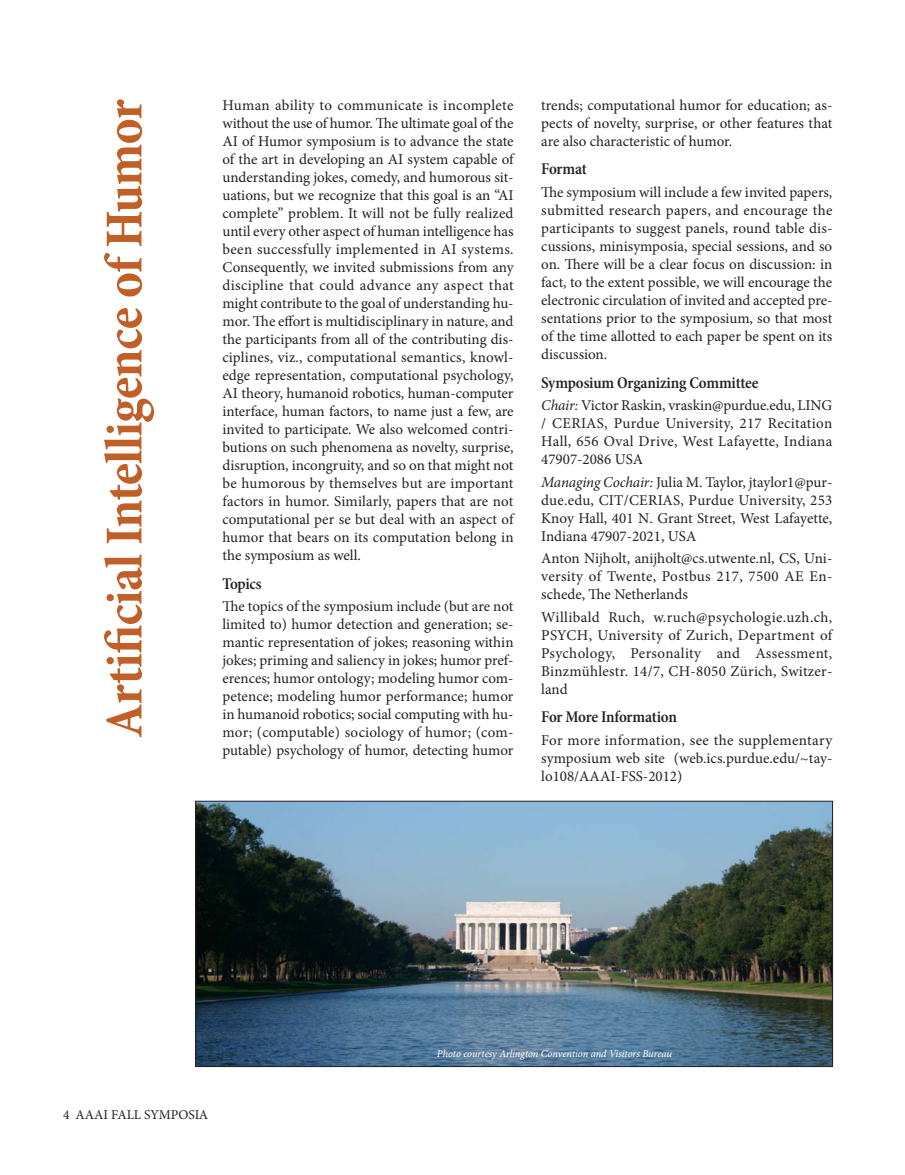
<style>
.page{position:relative;width:905px;height:1175px;background:#fff}
.page>*{position:absolute;margin:0;border:0;box-sizing:border-box;transform-origin:0 0}
.t1{font:700 condensed 54px "Minion Pro";letter-spacing:-.015em;color:#c06028}
.t2{font:600 condensed 16.5px "Minion Pro";letter-spacing:-.01em;color:#231f20}
.t3{font:15px/18px "Minion Pro";color:#231f20;text-align:justify}
.t4{font:13.5px "Minion Pro";color:#231f20}
.t5{font:italic 10.5px "Minion Pro";letter-spacing:-.01em;color:#fff}
.s1{font-style:italic}
</style>
<div class="page">
<img style="left:197px;top:803px;width:634px;height:261px">
<div style="left:195px;top:801px;width:638px;height:265px;border:1px solid #231f20"></div>
<h1 class="t1" style="left:102px;top:738px;width:640px;rotate:-90deg">Artificial Intelligence of Humor</h1>
<p class="t3" style="left:222px;top:97px;width:293px">Human ability to communicate is incomplete without the use of humor. The ultimate goal of the AI of Humor symposium is to advance the state of the art in developing an AI system capable of understanding jokes, comedy, and humorous sit&shy;uations, but we recognize that this goal is an “AI complete” problem. It will not be fully realized until every other aspect of human intelligence has been successfully implemented in AI systems.<br>Consequently, we invited submissions from any discipline that could advance any aspect that might contribute to the goal of understanding hu&shy;mor. The effort is multidisciplinary in nature, and the participants from all of the contributing dis&shy;ciplines, viz., computational semantics, knowl&shy;edge representation, computational psychology, AI theory, humanoid robotics, human-computer interface, human factors, to name just a few, are invited to participate. We also welcomed contri&shy;butions on such phenomena as novelty, surprise, disruption, incongruity, and so on that might not be humorous by themselves but are important factors in humor. Similarly, papers that are not computational per se but deal with an aspect of humor that bears on its computation belong in the symposium as well.</p>
<p class="t2" style="left:222px;top:573px;width:41px">Topics</p>
<p class="t3" style="left:222px;top:598px;width:293px">The topics of the symposium include (but are not limited to) humor detection and generation; se&shy;mantic representation of jokes; reasoning within jokes; priming and saliency in jokes; humor pref&shy;erences; humor ontology; modeling humor com&shy;petence; modeling humor performance; humor in humanoid robotics; social computing with hu&shy;mor; (computable) sociology of humor; (com&shy;putable) psychology of humor, detecting humor</p>
<p class="t3" style="left:541px;top:97px;width:293px">trends; computational humor for education; as&shy;pects of novelty, surprise, or other features that are also characteristic of humor.</p>
<p class="t2" style="left:541px;top:159px;width:47px">Format</p>
<p class="t3" style="left:541px;top:184px;width:293px">The symposium will include a few invited papers, submitted research papers, and encourage the participants to suggest panels, round table dis&shy;cussions, minisymposia, special sessions, and so on. There will be a clear focus on discussion: in fact, to the extent possible, we will encourage the electronic circulation of invited and accepted pre&shy;sentations prior to the symposium, so that most of the time allotted to each paper be spent on its discussion.</p>
<p class="t2" style="left:541px;top:372px;width:219px">Symposium Organizing Committee</p>
<p class="t3" style="left:541px;top:397px;width:292px"><span class="s1">Chair:</span> Victor Raskin, vraskin@purdue.edu, LING / CERIAS, Purdue University, 217 Recitation Hall, 656 Oval Drive, West Lafayette, Indiana 47907-2086 USA</p>
<p class="t3" style="left:541px;top:474px;width:293px"><span class="s1">Managing Cochair:</span> Julia M. Taylor, jtaylor1@pur&shy;due.edu, CIT/CERIAS, Purdue University, 253<br>Knoy Hall, 401 N. Grant Street, West Lafayette, Indiana 47907-2021, USA</p>
<p class="t3" style="left:541px;top:550px;width:293px">Anton Nijholt, anijholt@cs.utwente.nl, CS, Uni&shy;versity of Twente, Postbus 217, 7500 AE En&shy;schede, The Netherlands</p>
<p class="t3" style="left:541px;top:609px;width:293px">Willibald Ruch, w.ruch@psychologie.uzh.ch, PSYCH, University of Zurich, Department of Psychology, Personality and Assessment, Binzmühlestr. 14/7, CH-8050 Zürich, Switzer&shy;land</p>
<p class="t2" style="left:541px;top:707px;width:137px">For More Information</p>
<p class="t3" style="left:541px;top:732px;width:292px">For more information, see the supplementary symposium web site (web.ics.purdue.edu/~tay&shy;lo108/AAAI-FSS-2012)</p>
<p class="t4" style="left:63px;top:1108px;width:147px">4 AAAI FALL SYMPOSIA</p>
<p class="t5" style="left:437px;top:1048px;width:237px">Photo courtesy Arlington Convention and Visitors Bureau</p>
</div>
